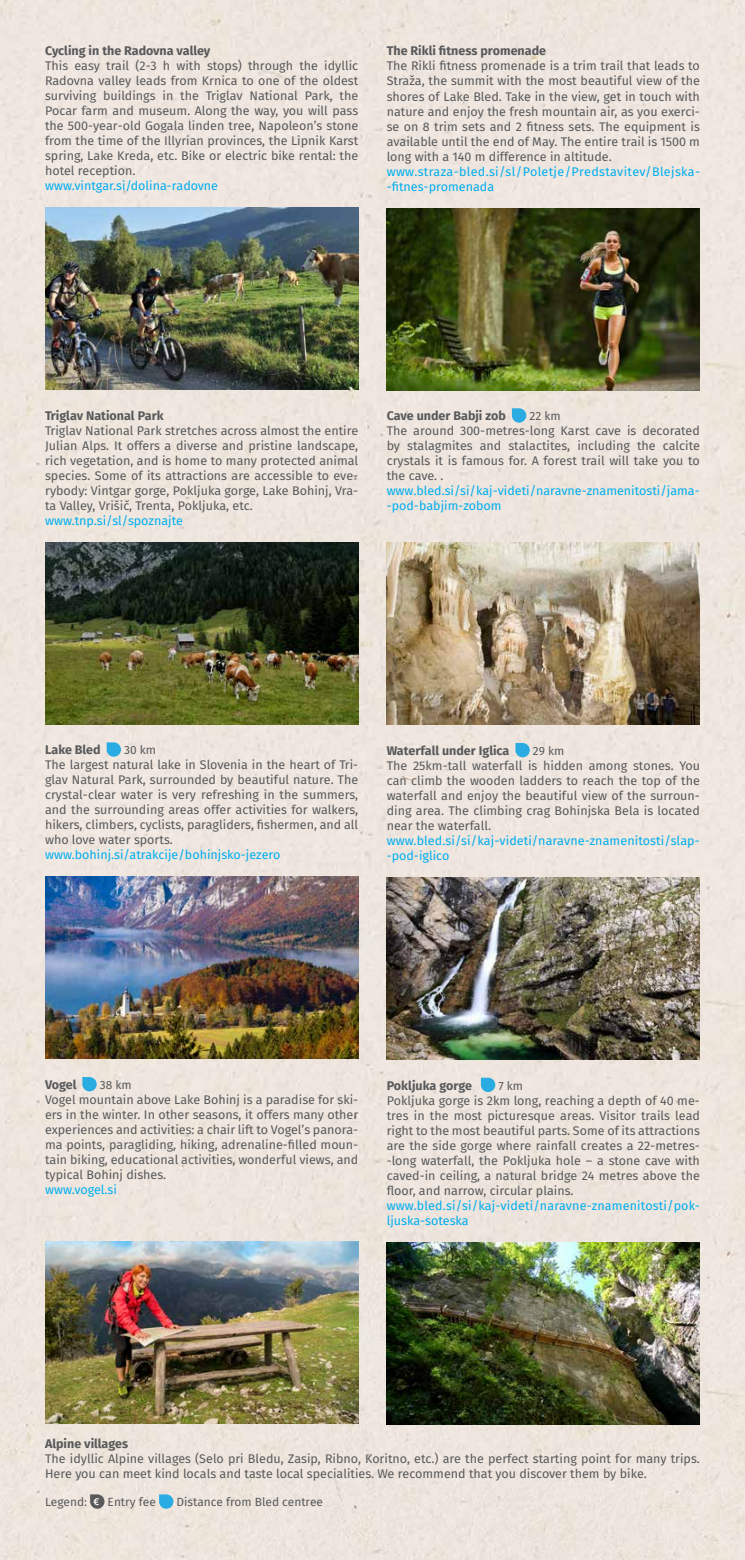
<style>
.page{position:relative;width:745px;height:1560px;background:#fff}
.page>*{position:absolute;margin:0;border:0;box-sizing:border-box;transform-origin:0 0}
.t1{font:12.5px/15px "Fira Sans";color:#58595b;text-align:justify}
.t2{font:12.5px/15px "Fira Sans";color:#00aeef}
.t3{font:700 12.5px "Fira Sans";color:#58595b}
.t4{font:12.5px/15px "Fira Sans";letter-spacing:.025em;color:#00aeef}
.t5{font:11.88px "Fira Sans";color:#58595b}
.s1{font-weight:500;font-size:10px;color:#fff}
</style>
<div class="page">
<div style="left:0;top:1258px;width:744px;height:301px;background:#eee5dd"></div>
<div style="left:0;top:0;width:744px;height:1258px;background:#efe6de"></div>
<svg style="left:90px;top:1493px;width:14px;height:15px"></svg>
<svg style="left:159px;top:1493px;width:14px;height:15px"></svg>
<img style="left:386px;top:208px;width:313px;height:182px">
<svg style="left:511px;top:408px;width:15px;height:14px"></svg>
<img style="left:386px;top:542px;width:313px;height:182px">
<svg style="left:515px;top:743px;width:14px;height:14px"></svg>
<img style="left:386px;top:877px;width:313px;height:182px">
<svg style="left:480px;top:1077px;width:15px;height:14px"></svg>
<img style="left:386px;top:1241px;width:313px;height:182px">
<img style="left:45px;top:207px;width:313px;height:182px">
<img style="left:45px;top:542px;width:313px;height:182px">
<svg style="left:106px;top:742px;width:15px;height:14px"></svg>
<img style="left:45px;top:876px;width:313px;height:182px">
<svg style="left:82px;top:1076px;width:15px;height:15px"></svg>
<img style="left:45px;top:1241px;width:313px;height:182px">
<p class="t3" style="left:45px;top:42px;width:167px">Cycling in the Radovna valley</p>
<p class="t1" style="left:45px;top:59px;width:314px">This easy trail (2-3 h with stops) through the idyllic Radovna valley leads from Krnica to one of the oldest surviving buildings in the Triglav National Park, the Pocar farm and museum. Along the way, you will pass the 500-year-old Gogala linden tree, Napoleon’s stone from the time of the Illyrian provinces, the Lipnik Karst spring, Lake Kreda, etc. Bike or electric bike rental: the hotel reception.</p>
<p class="t2" style="left:45px;top:179px;width:174px">www.vintgar.si/dolina-radovne</p>
<p class="t3" style="left:386px;top:42px;width:161px">The Rikli fitness promenade</p>
<p class="t1" style="left:386px;top:60px;width:314px">The Rikli fitness promenade is a trim trail that leads to Straža, the summit with the most beautiful view of the shores of Lake Bled. Take in the view, get in touch with nature and enjoy the fresh mountain air, as you exerci&shy;se on 8 trim sets and 2 fitness sets. The equipment is available until the end of May. The entire trail is 1500 m long with a 140 m difference in altitude.</p>
<p class="t4" style="left:386px;top:165px;width:314px">www.straza-bled.si/sl/Poletje/Predstavitev/Blejska--fitnes-promenada</p>
<p class="t3" style="left:45px;top:406px;width:120px">Triglav National Park</p>
<p class="t1" style="left:45px;top:423px;width:314px">Triglav National Park stretches across almost the entire Julian Alps. It offers a diverse and pristine landscape, rich vegetation, and is home to many protected animal species. Some of its attractions are accessible to eve&shy;rybody: Vintgar gorge, Pokljuka gorge, Lake Bohinj, Vra&shy;ta Valley, Vrišič, Trenta, Pokljuka, etc.</p>
<p class="t2" style="left:45px;top:513px;width:139px">www.tnp.si/sl/spoznajte</p>
<p class="t3" style="left:386px;top:407px;width:121px">Cave under Babji zob</p>
<p class="t5" style="left:529px;top:407px;width:33px">22 km</p>
<p class="t1" style="left:386px;top:424px;width:314px">The around 300-metres-long Karst cave is decorated by stalagmites and stalactites, including the calcite crystals it is famous for. A forest trail will take you to the cave. .</p>
<p class="t2" style="left:386px;top:484px;width:314px">www.bled.si/si/kaj-videti/naravne-znamenitosti/jama--pod-babjim-zobom</p>
<p class="t3" style="left:45px;top:741px;width:57px">Lake Bled</p>
<p class="t5" style="left:124px;top:741px;width:33px">30 km</p>
<p class="t1" style="left:45px;top:758px;width:314px">The largest natural lake in Slovenia in the heart of Tri&shy;glav Natural Park, surrounded by beautiful nature. The crystal-clear water is very refreshing in the summers, and the surrounding areas offer activities for walkers, hikers, climbers, cyclists, paragliders, fishermen, and all who love water sports.</p>
<p class="t2" style="left:45px;top:848px;width:237px">www.bohinj.si/atrakcije/bohinjsko-jezero</p>
<p class="t3" style="left:386px;top:741px;width:124px">Waterfall under Iglica</p>
<p class="t5" style="left:532px;top:742px;width:33px">29 km</p>
<p class="t1" style="left:386px;top:758px;width:314px">The 25km-tall waterfall is hidden among stones. You can climb the wooden ladders to reach the top of the waterfall and enjoy the beautiful view of the surroun&shy;ding area. The climbing crag Bohinjska Bela is located near the waterfall.</p>
<p class="t2" style="left:386px;top:833px;width:314px">www.bled.si/si/kaj-videti/naravne-znamenitosti/slap--pod-iglico</p>
<p class="t3" style="left:45px;top:1075px;width:33px">Vogel</p>
<p class="t5" style="left:100px;top:1076px;width:33px">38 km</p>
<p class="t1" style="left:45px;top:1092px;width:314px">Vogel mountain above Lake Bohinj is a paradise for ski&shy;ers in the winter. In other seasons, it offers many other experiences and activities: a chair lift to Vogel’s panora&shy;ma points, paragliding, hiking, adrenaline-filled moun&shy;tain biking, educational activities, wonderful views, and typical Bohinj dishes.</p>
<p class="t2" style="left:45px;top:1182px;width:73px">www.vogel.si</p>
<p class="t3" style="left:386px;top:1076px;width:87px">Pokljuka gorge</p>
<p class="t5" style="left:498px;top:1076px;width:26px">7 km</p>
<p class="t1" style="left:386px;top:1093px;width:314px">Pokljuka gorge is 2km long, reaching a depth of 40 me&shy;tres in the most picturesque areas. Visitor trails lead right to the most beautiful parts. Some of its attractions are the side gorge where rainfall creates a 22-metres--long waterfall, the Pokljuka hole – a stone cave with caved-in ceiling, a natural bridge 24 metres above the floor, and narrow, circular plains.</p>
<p class="t2" style="left:386px;top:1198px;width:314px">www.bled.si/si/kaj-videti/naravne-znamenitosti/pok&shy;ljuska-soteska</p>
<p class="t3" style="left:45px;top:1434px;width:85px">Alpine villages</p>
<p class="t1" style="left:45px;top:1452px;width:656px">The idyllic Alpine villages (Selo pri Bledu, Zasip, Ribno, Koritno, etc.) are the perfect starting point for many trips.<br>Here you can meet kind locals and taste local specialities. We recommend that you discover them by bike.</p>
<p class="t5" style="left:45px;top:1493px;width:112px">Legend: <span class="s1">€</span> Entry fee</p>
<p class="t5" style="left:176px;top:1493px;width:148px">Distance from Bled centree</p>
</div>
